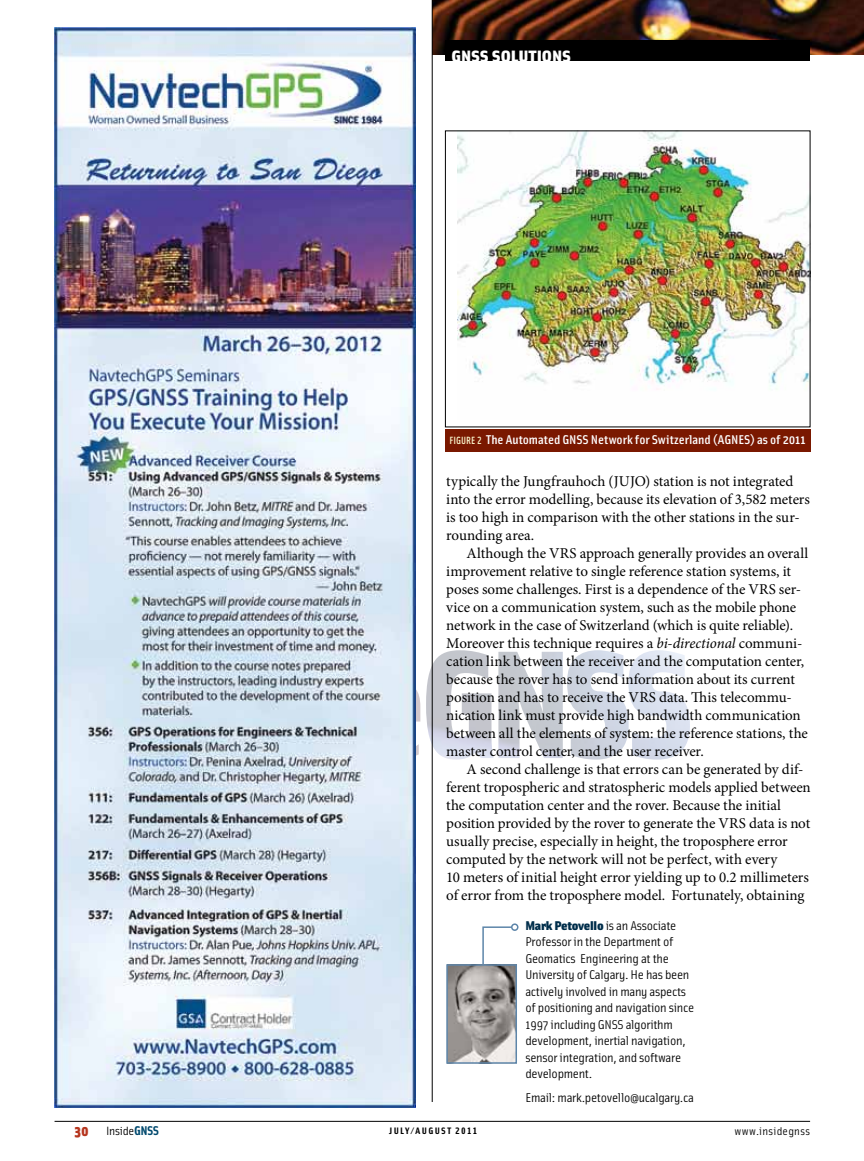
<style>
.page{position:relative;width:864px;height:1161px;background:#fff}
.page>*{position:absolute;margin:0;border:0;box-sizing:border-box;transform-origin:0 0}
.t1{font:16.5px "Solex Black Lining";letter-spacing:-.005em;color:#fff;scale:1.15 1}
.t2{font:15px/18px "Minion Pro";letter-spacing:-.01em;color:#000}
.t3{font:900 15px "Solex";color:#b6351e}
.t4{font:12.75px/16.5px "Solex";letter-spacing:-.02em;color:#000;scale:1.15 1}
.t5{font:500 12.75px "Solex";letter-spacing:-.005em;color:#fff;scale:1.15 1}
.t6{font:12.75px "Solex Black Lining";letter-spacing:-.02em;color:#002e4b;scale:1.15 1}
.t7{font:12px "Solex";letter-spacing:-.025em;color:#000;scale:1.15 1}
.t8{font:11.25px "Solex";letter-spacing:.025em;color:#000;scale:1.15 1}
.t9{font:9.3px "Solex Bold Lining";letter-spacing:.12em;color:#000;scale:1.15 1}
.s1{font-family:"Solex Medium Lining";font-weight:400;font-size:10.5px;color:#fcf9cf}
.s2{font-style:italic}
.s3{font-family:"Solex";color:#000}
.s4{font-weight:700;font-size:12.75px;color:#00496e}
</style>
<div class="page">
<hr style="left:55px;top:1121px;width:755px;height:1px;background:#000">
<img style="left:426px;top:650px;width:264px;height:110px">
<img style="left:433px;top:0;width:431px;height:55px">
<hr style="left:432px;top:0;width:1px;height:1102px;background:#000">
<div style="left:446px;top:40px;width:364px;height:22px;background:#000"></div>
<svg style="left:482px;top:926px;width:31px;height:38px"></svg>
<div style="left:511px;top:923px;width:8px;height:8px;border:2px solid #5d85a9;border-radius:50%"></div>
<img style="left:449px;top:967px;width:65px;height:94px">
<div style="left:446px;top:964px;width:71px;height:100px;border:2px solid #5d85a9"></div>
<img style="left:457px;top:132px;width:351px;height:257px">
<div style="left:445px;top:429px;width:365px;height:22px;background:#7a1800"></div>
<img style="left:54px;top:27px;width:362px;height:1080px">
<p class="t1" style="left:452px;top:45px;width:105px">GNSS SOLUTIONS</p>
<p class="t5" style="left:450px;top:431px;width:311px"><span class="s1">FIGURE 2</span> The Automated GNSS Network for Switzerland (AGNES) as of 2011</p>
<p class="t2" style="left:446px;top:472px;width:365px">typically the Jungfrauhoch (JUJO) station is not integrated into the error modelling, because its elevation of 3,582 meters is too high in comparison with the other stations in the sur&shy;rounding area.</p>
<p class="t2" style="left:446px;top:544px;width:363px;text-indent:20px">Although the VRS approach generally provides an overall improvement relative to single reference station systems, it poses some challenges. First is a dependence of the VRS ser&shy;vice on a communication system, such as the mobile phone network in the case of Switzerland (which is quite reliable).<br>Moreover this technique requires a <span class="s2">bi-directional</span> communi&shy;cation link between the receiver and the computation center, because the rover has to send information about its current position and has to receive the VRS data. This telecommu&shy;nication link must provide high bandwidth communication between all the elements of system: the reference stations, the master control center, and the user receiver.</p>
<p class="t2" style="left:446px;top:760px;width:366px;text-indent:20px">A second challenge is that errors can be generated by dif&shy;ferent tropospheric and stratospheric models applied between the computation center and the rover. Because the initial position provided by the rover to generate the VRS data is not usually precise, especially in height, the troposphere error computed by the network will not be perfect, with every<br>10 meters of initial height error yielding up to 0.2 millimeters of error from the troposphere model. Fortunately, obtaining</p>
<p class="t6" style="left:525px;top:916px;width:133px">Mark Petovello <span class="s3">is an Associate</span></p>
<p class="t4" style="left:525px;top:933px;width:148px">Professor in the Department of<br>Geomatics Engineering at the<br>University of Calgary. He has been actively involved in many aspects of positioning and navigation since<br>1997 including GNSS algorithm development, inertial navigation, sensor integration, and software development.</p>
<p class="t4" style="left:525px;top:1088px;width:148px">Email: mark.petovello@ucalgary.ca</p>
<p class="t3" style="left:75px;top:1120px;width:15px">30</p>
<p class="t7" style="left:106px;top:1123px;width:47px">Inside<span class="s4">GNSS</span></p>
<p class="t9" style="left:390px;top:1125px;width:78px">JULY/AUGUST 2011</p>
<p class="t8" style="left:734px;top:1124px;width:67px">www.insidegnss</p>
</div>
